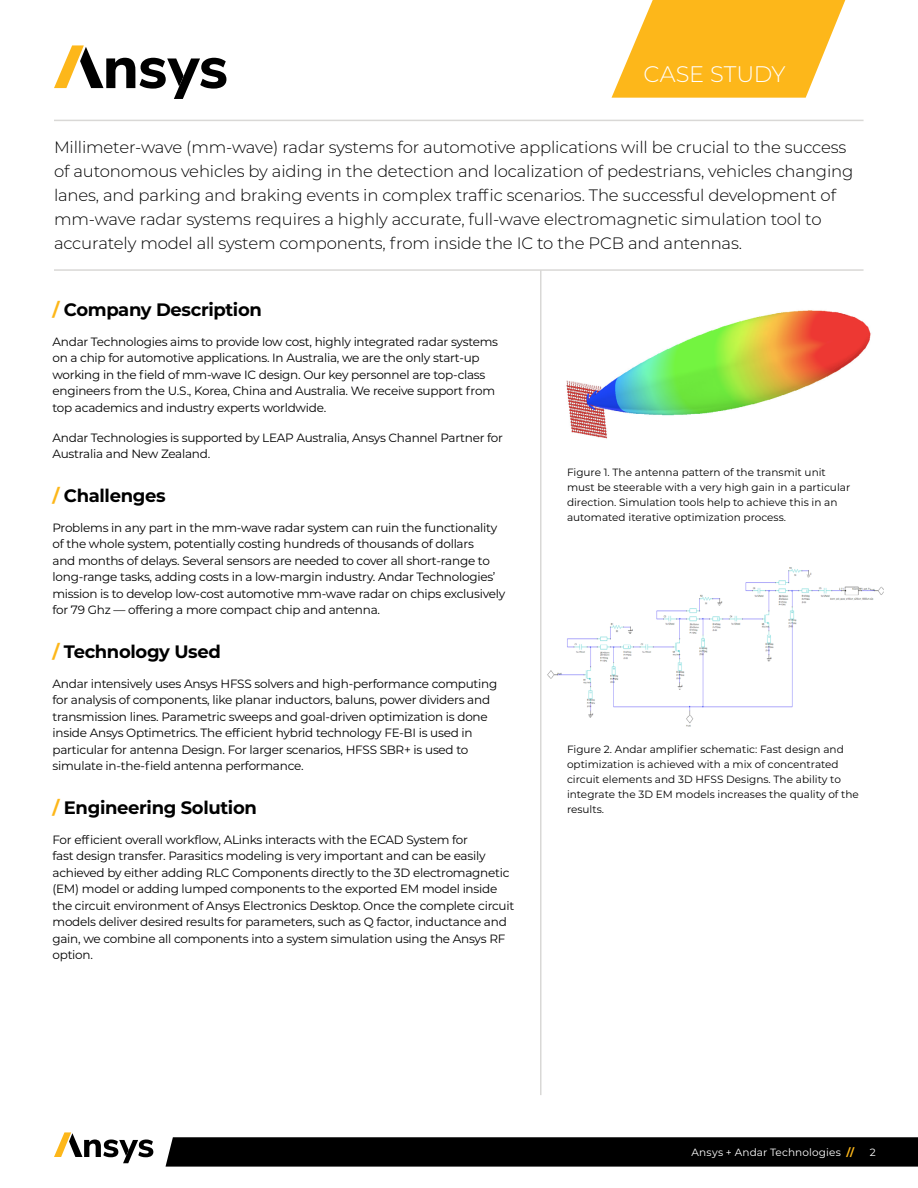
<style>
.page{position:relative;width:918px;height:1188px;background:#fff}
.page>*{position:absolute;margin:0;border:0;box-sizing:border-box;transform-origin:0 0}
.t1{font:300 22.5px "Montserrat";letter-spacing:-.005em;color:#fff}
.t2{font:700 18px "Montserrat";letter-spacing:-.02em;color:#000}
.t3{font:300 16.5px/24px "Montserrat";letter-spacing:-.01em;color:#000}
.t4{font:12px/16.5px "Montserrat";letter-spacing:-.02em;color:#000}
.t5{font:10.5px/15px "Montserrat";color:#000}
.t6{font:10.5px "Montserrat";letter-spacing:.01em;color:#fff}
.s1{color:#fdb71a}
.s2{font-weight:700;color:#fdb71a}
</style>
<div class="page">
<svg style="left:166px;top:1137px;width:752px;height:30px;background:#060606"></svg>
<svg style="left:54px;top:1132px;width:99px;height:31px"></svg>
<hr style="left:54px;top:269px;width:810px;height:2px;background:#d9d8d6">
<hr style="left:54px;top:120px;width:810px;height:1px;background:#d9d8d6">
<svg style="left:54px;top:45px;width:172px;height:54px"></svg>
<svg style="left:612px;top:0;width:233px;height:98px"></svg>
<img style="left:566px;top:310px;width:305px;height:129px">
<img style="left:547px;top:567px;width:337px;height:160px">
<hr style="left:540px;top:270px;width:2px;height:825px;background:#d9d8d6">
<h1 class="t1" style="left:644px;top:59px;width:143px">CASE STUDY</h1>
<p class="t3" style="left:54px;top:134px;width:801px">Millimeter-wave (mm-wave) radar systems for automotive applications will be crucial to the success of autonomous vehicles by aiding in the detection and localization of pedestrians, vehicles changing lanes, and parking and braking events in complex traffic scenarios. The successful development of mm-wave radar systems requires a highly accurate, full-wave electromagnetic simulation tool to accurately model all system components, from inside the IC to the PCB and antennas.</p>
<h2 class="t2" style="left:52px;top:296px;width:211px"><span class="s1">/</span> Company Description</h2>
<p class="t4" style="left:52px;top:333px;width:447px">Andar Technologies aims to provide low cost, highly integrated radar systems on a chip for automotive applications. In Australia, we are the only start-up working in the field of mm-wave IC design. Our key personnel are top-class engineers from the U.S., Korea, China and Australia. We receive support from top academics and industry experts worldwide.</p>
<p class="t4" style="left:52px;top:429px;width:452px">Andar Technologies is supported by LEAP Australia, Ansys Channel Partner for<br>Australia and New Zealand.</p>
<h2 class="t2" style="left:52px;top:482px;width:115px"><span class="s1">/</span> Challenges</h2>
<p class="t4" style="left:52px;top:519px;width:454px">Problems in any part in the mm-wave radar system can ruin the functionality of the whole system, potentially costing hundreds of thousands of dollars<br>and months of delays. Several sensors are needed to cover all short-range to long-range tasks, adding costs in a low-margin industry. Andar Technologies’ mission is to develop low-cost automotive mm-wave radar on chips exclusively for 79 Ghz — offering a more compact chip and antenna.</p>
<h2 class="t2" style="left:52px;top:638px;width:170px"><span class="s1">/</span> Technology Used</h2>
<p class="t4" style="left:52px;top:675px;width:446px">Andar intensively uses Ansys HFSS solvers and high-performance computing for analysis of components, like planar inductors, baluns, power dividers and transmission lines. Parametric sweeps and goal-driven optimization is done inside Ansys Optimetrics. The efficient hybrid technology FE-BI is used in particular for antenna Design. For larger scenarios, HFSS SBR+ is used to simulate in-the-field antenna performance.</p>
<h2 class="t2" style="left:52px;top:794px;width:206px"><span class="s1">/</span> Engineering Solution</h2>
<p class="t4" style="left:52px;top:831px;width:463px">For efficient overall workflow, ALinks interacts with the ECAD System for<br>fast design transfer. Parasitics modeling is very important and can be easily achieved by either adding RLC Components directly to the 3D electromagnetic (EM) model or adding lumped components to the exported EM model inside the circuit environment of Ansys Electronics Desktop. Once the complete circuit models deliver desired results for parameters, such as Q factor, inductance and gain, we combine all components into a system simulation using the Ansys RF option.</p>
<p class="t5" style="left:567px;top:464px;width:285px">Figure 1. The antenna pattern of the transmit unit must be steerable with a very high gain in a particular direction. Simulation tools help to achieve this in an automated iterative optimization process.</p>
<p class="t5" style="left:567px;top:741px;width:293px">Figure 2. Andar amplifier schematic: Fast design and optimization is achieved with a mix of concentrated circuit elements and 3D HFSS Designs. The ability to integrate the 3D EM models increases the quality of the results.</p>
<p class="t6" style="left:692px;top:1145px;width:164px">Ansys + Andar Technologies <span class="s2">//</span></p>
<p class="t6" style="left:870px;top:1145px;width:7px">2</p>
</div>
